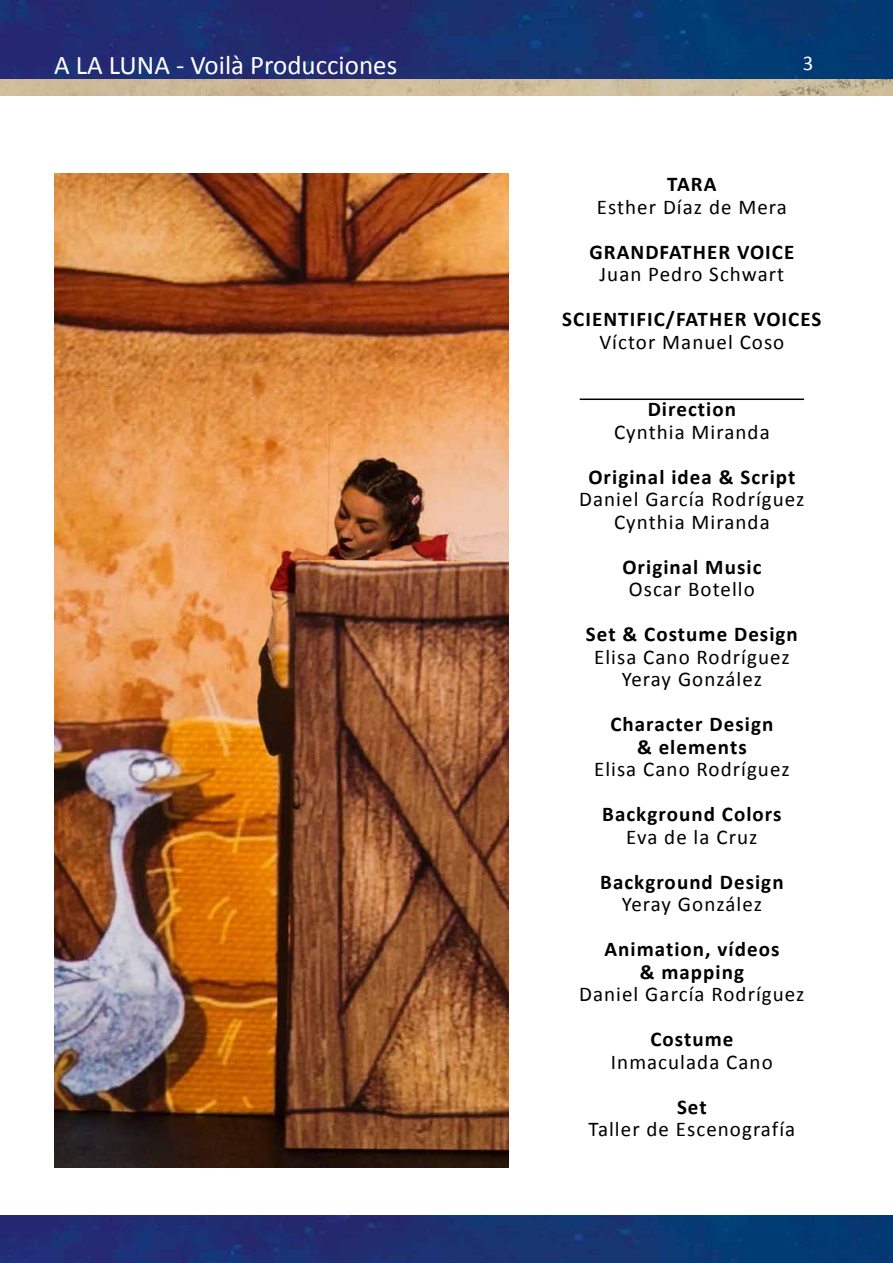
<style>
.page{position:relative;width:893px;height:1263px;background:#fff}
.page>*{position:absolute;margin:0;border:0;box-sizing:border-box;transform-origin:0 0}
.t1{font:27px "Calibri";color:#fff}
.t2{font:21px/22.5px "Calibri";letter-spacing:.05em;color:#000;text-align:center}
.t3{font:700 21px/22.5px "Calibri";letter-spacing:.05em;color:#000;text-align:center}
.t4{font:21px "Calibri";color:#fff}
</style>
<div class="page">
<img style="left:0;top:0;width:893px;height:96px">
<img style="left:0;top:1215px;width:893px;height:48px">
<img style="left:0;top:79px;width:893px;height:16px">
<img style="left:54px;top:174px;width:454px;height:993px">
<hr style="left:580px;top:398px;width:224px;height:2px;background:#000">
<p class="t1" style="left:54px;top:49px;width:345px">A LA LUNA - Voilà Producciones</p>
<p class="t4" style="left:803px;top:50px;width:12px">3</p>
<p class="t3" style="left:667px;top:172px;width:51px">TARA</p>
<p class="t2" style="left:597px;top:195px;width:192px">Esther Díaz de Mera</p>
<p class="t3" style="left:589px;top:240px;width:206px">GRANDFATHER VOICE</p>
<p class="t2" style="left:599px;top:262px;width:186px">Juan Pedro Schwart</p>
<p class="t3" style="left:562px;top:307px;width:261px">SCIENTIFIC/FATHER VOICES</p>
<p class="t2" style="left:599px;top:330px;width:187px">Víctor Manuel Coso</p>
<p class="t3" style="left:648px;top:397px;width:90px">Direction</p>
<p class="t2" style="left:614px;top:420px;width:157px">Cynthia Miranda</p>
<p class="t3" style="left:588px;top:465px;width:209px">Original idea &amp; Script</p>
<p class="t2" style="left:579px;top:487px;width:227px">Daniel García Rodríguez<br>Cynthia Miranda</p>
<p class="t3" style="left:622px;top:555px;width:141px">Original Music</p>
<p class="t2" style="left:629px;top:577px;width:127px">Oscar Botello</p>
<p class="t3" style="left:586px;top:622px;width:213px">Set &amp; Costume Design</p>
<p class="t2" style="left:594px;top:644px;width:197px">Elisa Cano Rodríguez<br>Yeray González</p>
<p class="t3" style="left:610px;top:712px;width:165px">Character Design &amp; elements</p>
<p class="t2" style="left:594px;top:757px;width:197px">Elisa Cano Rodríguez</p>
<p class="t3" style="left:602px;top:802px;width:181px">Background Colors</p>
<p class="t2" style="left:626px;top:824px;width:133px">Eva de la Cruz</p>
<p class="t3" style="left:600px;top:870px;width:185px">Background Design</p>
<p class="t2" style="left:622px;top:892px;width:142px">Yeray González</p>
<p class="t3" style="left:604px;top:937px;width:177px">Animation, vídeos &amp; mapping</p>
<p class="t2" style="left:579px;top:982px;width:227px">Daniel García Rodríguez</p>
<p class="t3" style="left:650px;top:1027px;width:85px">Costume</p>
<p class="t2" style="left:611px;top:1049px;width:163px">Inmaculada Cano</p>
<p class="t3" style="left:677px;top:1095px;width:31px">Set</p>
<p class="t2" style="left:588px;top:1117px;width:208px">Taller de Escenografía</p>
</div>
